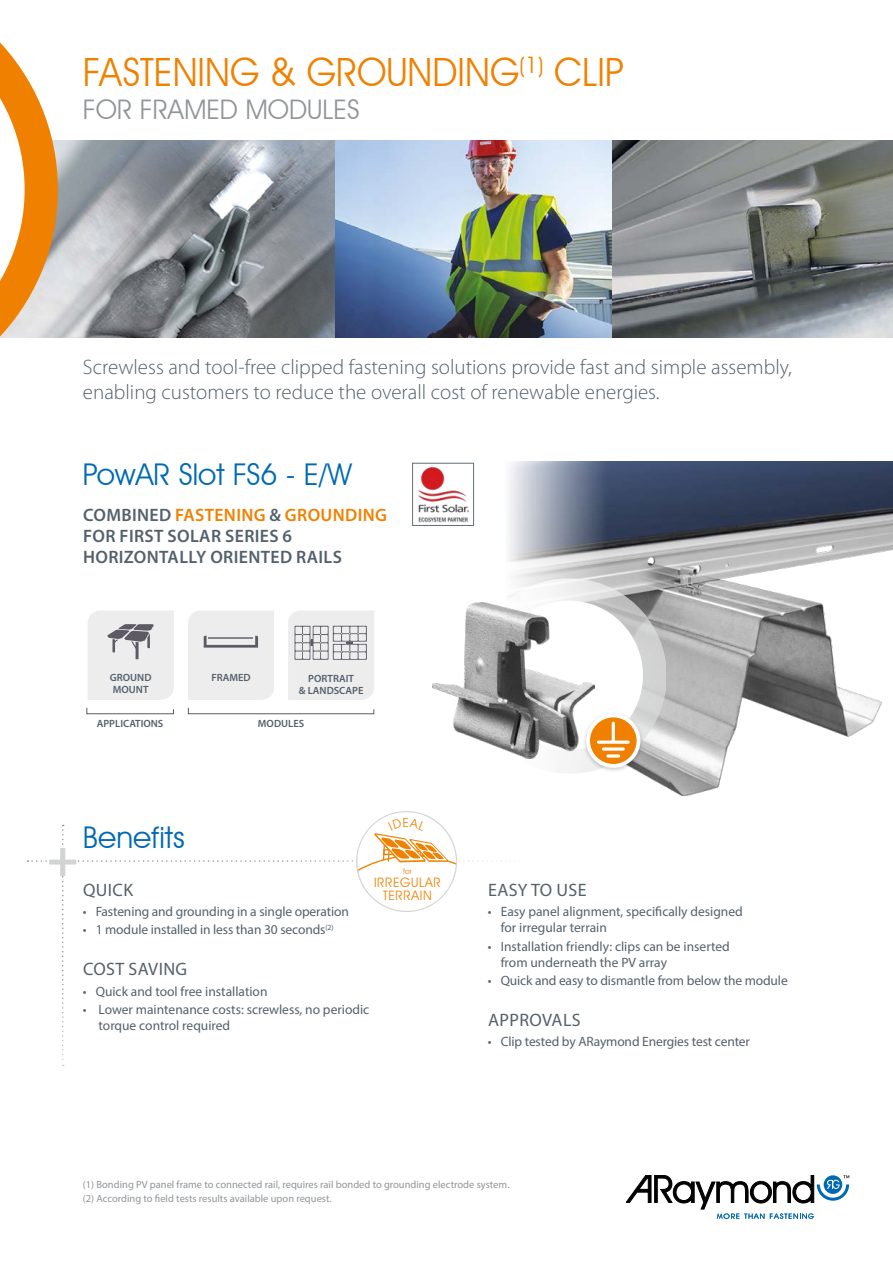
<style>
.page{position:relative;width:893px;height:1263px;background:#fff}
.page>*{position:absolute;margin:0;border:0;box-sizing:border-box;transform-origin:0 0}
.t1{font:39px "Avant Garde IT Cby BT";color:#f08100;scale:.96 1}
.t2{font:30px "Avant Garde IT Cby BT";color:#0069b3}
.t3{font:27px "Avant Garde IT Cby BT";color:#919598}
.t4{font:300 21px/25.2px "Myriad Pro";color:#54616c}
.t5{font:600 18px/21px "Myriad Pro";letter-spacing:.02em;color:#54616c}
.t6{font:18px "Myriad Pro";letter-spacing:.02em;color:#54616c}
.t7{font:13.5px/16.2px "Myriad Pro";letter-spacing:-.005em;color:#54616c}
.t8{font:13.05px/13px "Avant Garde IT Cby BT";letter-spacing:.05em;color:#f08100;text-align:center}
.t9{font:10.5px/13.5px "Myriad Pro";color:#919598}
.t10{font:600 10.5px/12px "Myriad Pro";color:#54616c}
.t11{font:7.8px "Avant Garde IT Cby BT";color:#f08100}
.s1{color:#f08100}
</style>
<div class="page">
<img style="left:58px;top:140px;width:278px;height:197px">
<img style="left:336px;top:140px;width:276px;height:197px">
<svg style="left:612px;top:140px;width:281px;height:197px;background:#7e8282"></svg>
<svg style="left:0;top:42px;width:58px;height:296px"></svg>
<svg style="left:626px;top:1175px;width:223px;height:44px"></svg>
<img style="left:508px;top:461px;width:385px;height:334px">
<svg style="left:508px;top:551px;width:157px;height:244px"></svg>
<div style="left:494px;top:601px;width:149px;height:148px;background:#fff;border-radius:50%"></div>
<img style="left:432px;top:602px;width:163px;height:157px">
<div style="left:582px;top:711px;width:62px;height:62px;background:#000;opacity:.2"></div>
<svg style="left:588px;top:715px;width:50px;height:51px;background:#f1901e"></svg>
<div style="left:586px;top:713px;width:54px;height:55px;border:4px solid #fff;border-radius:50%"></div>
<hr style="left:612px;top:723px;width:3px;height:18px;background:#fff">
<svg style="left:598px;top:740px;width:30px;height:4px"></svg>
<svg style="left:603px;top:747px;width:20px;height:4px"></svg>
<svg style="left:608px;top:754px;width:11px;height:4px"></svg>
<svg style="left:86px;top:707px;width:88px;height:7px"></svg>
<svg style="left:188px;top:707px;width:187px;height:7px"></svg>
<svg style="left:88px;top:610px;width:86px;height:90px;background:#e1e1e3"></svg>
<div style="left:188px;top:610px;width:86px;height:90px;background:#ededee"></div>
<hr style="left:208px;top:637px;width:45px;height:2px;background:#5d5a64">
<svg style="left:288px;top:610px;width:86px;height:90px;background:#e1e1e2"></svg>
<img style="left:418px;top:467px;width:52px;height:55px">
<div style="left:412px;top:463px;width:62px;height:63px;border:1px solid #626e79"></div>
<svg style="left:28px;top:811px;width:469px;height:255px"></svg>
<h1 class="t1" style="left:83px;top:49px;width:565px">FASTENING &amp; GROUNDING<sup>(1)</sup> CLIP</h1>
<h3 class="t3" style="left:83px;top:93px;width:278px">FOR FRAMED MODULES</h3>
<h3 class="t4" style="left:83px;top:355px;width:710px">Screwless and tool-free clipped fastening solutions provide fast and simple assembly, enabling customers to reduce the overall cost of renewable energies.</h3>
<h2 class="t2" style="left:83px;top:456px;width:270px">PowAR Slot FS6 - E/W</h2>
<h3 class="t5" style="left:83px;top:504px;width:305px">COMBINED <span class="s1">FASTENING</span> &amp; <span class="s1">GROUNDING<br></span>FOR FIRST SOLAR SERIES 6<br>HORIZONTALLY ORIENTED RAILS</h3>
<p class="t10" style="left:110px;top:671px;width:43px">GROUND<br>MOUNT</p>
<p class="t10" style="left:211px;top:671px;width:41px">FRAMED</p>
<p class="t10" style="left:299px;top:672px;width:66px;text-align:center">PORTRAIT<br>&amp; LANDSCAPE</p>
<p class="t10" style="left:97px;top:717px;width:68px">APPLICATIONS</p>
<p class="t10" style="left:258px;top:717px;width:48px">MODULES</p>
<h2 class="t2" style="left:83px;top:819px;width:103px">Benefits</h2>
<p class="t11" style="left:403px;top:866px;width:10px">for</p>
<p class="t8" style="left:374px;top:876px;width:68px">IRREGULAR<br>TERRAIN</p>
<h3 class="t6" style="left:83px;top:878px;width:51px">QUICK</h3>
<p class="t7" style="left:83px;top:903px;width:268px">• Fastening and grounding in a single operation</p>
<p class="t7" style="left:83px;top:921px;width:252px">• 1 module installed in less than 30 seconds<sup>(2)</sup></p>
<h3 class="t6" style="left:83px;top:958px;width:106px">COST SAVING</h3>
<p class="t7" style="left:83px;top:983px;width:186px">• Quick and tool free installation</p>
<p class="t7" style="left:99px;top:1001px;width:272px;text-indent:-16px">• Lower maintenance costs: screwless, no periodic torque control required</p>
<h3 class="t6" style="left:488px;top:878px;width:100px">EASY TO USE</h3>
<p class="t7" style="left:501px;top:903px;width:243px;text-indent:-13px">• Easy panel alignment, specifically designed for irregular terrain</p>
<p class="t7" style="left:501px;top:938px;width:231px;text-indent:-13px">• Installation friendly: clips can be inserted from underneath the PV array</p>
<p class="t7" style="left:488px;top:972px;width:301px">• Quick and easy to dismantle from below the module</p>
<h3 class="t6" style="left:488px;top:1009px;width:94px">APPROVALS</h3>
<p class="t7" style="left:488px;top:1033px;width:264px">• Clip tested by ARaymond Energies test center</p>
<p class="t9" style="left:83px;top:1178px;width:428px">(1) Bonding PV panel frame to connected rail, requires rail bonded to grounding electrode system. (2) According to field tests results available upon request.</p>
</div>
